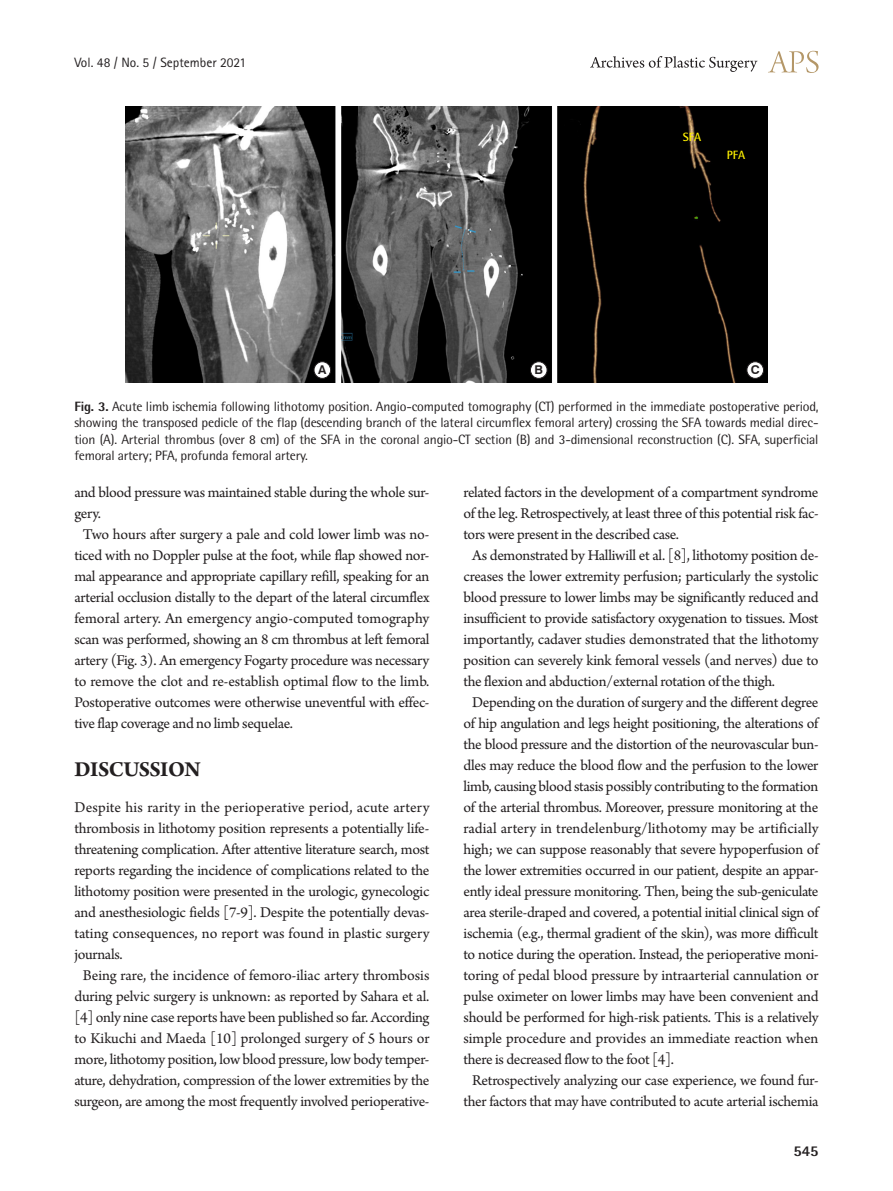
<style>
.page{position:relative;width:893px;height:1191px;background:#fff}
.page>*{position:absolute;margin:0;border:0;box-sizing:border-box;transform-origin:0 0}
.대제목{font:700 22.5px "Arno Pro";letter-spacing:-.02em;color:#231f20}
.본문{font:15.75px/21px "Arno Pro";letter-spacing:-.02em;color:#231f20;text-align:justify}
.본문_0{font:15.75px/21px "Arno Pro";color:#231f20;text-align:justify}
.t1{font:800 15px "Rotis Semi Sans Std";color:#231f20}
.표그림제목{font:13.5px/16.2px "Rotis Semi Sans Std";letter-spacing:-.015em;color:#231f20;text-align:justify}
.t2{font:13.5px "Rotis Sans Serif Std";color:#231f20}
.t3{font:700 12.15px "Swiss 721 BT";color:#231f20}
.그림지문{font:700 12px "Rotis Semi Sans Std";letter-spacing:-.01em;color:#fff101}
.s1{font-weight:800}
</style>
<div class="page">
<svg style="left:768px;top:51px;width:51px;height:22px"></svg>
<svg style="left:590px;top:56px;width:167px;height:16px"></svg>
<img style="left:125px;top:106px;width:643px;height:277px">
<div style="left:314px;top:362px;width:17px;height:16px;background:#fff;border-radius:50%"></div>
<div style="left:314px;top:361px;width:17px;height:17px;border:1px solid #231f20;border-radius:50%"></div>
<div style="left:530px;top:362px;width:17px;height:16px;background:#fff;border-radius:50%"></div>
<div style="left:530px;top:361px;width:17px;height:17px;border:1px solid #231f20;border-radius:50%"></div>
<div style="left:747px;top:362px;width:16px;height:16px;background:#fff;border-radius:50%"></div>
<div style="left:747px;top:361px;width:17px;height:17px;border:1px solid #231f20;border-radius:50%"></div>
<p class="t2" style="left:74px;top:54px;width:173px">Vol. 48 / No. 5 / September 2021</p>
<p class="그림지문" style="left:683px;top:129px;width:20px">SFA</p>
<p class="그림지문" style="left:727px;top:148px;width:20px">PFA</p>
<p class="t3" style="left:318px;top:362px;width:10px">A</p>
<p class="t3" style="left:534px;top:362px;width:10px">B</p>
<p class="t3" style="left:751px;top:362px;width:10px">C</p>
<p class="표그림제목" style="left:74px;top:398px;width:746px"><span class="s1">Fig. 3.</span> Acute limb ischemia following lithotomy position. Angio-computed tomography (CT) performed in the immediate postoperative period, showing the transposed pedicle of the flap (descending branch of the lateral circumflex femoral artery) crossing the SFA towards medial direc&shy;tion (A). Arterial thrombus (over 8 cm) of the SFA in the coronal angio-CT section (B) and 3-dimensional reconstruction (C). SFA, superficial femoral artery; PFA, profunda femoral artery.</p>
<p class="본문" style="left:74px;top:483px;width:357px">and blood pressure was maintained stable during the whole sur&shy;gery.</p>
<p class="본문" style="left:74px;top:525px;width:357px;text-indent:9px">Two hours after surgery a pale and cold lower limb was no&shy;ticed with no Doppler pulse at the foot, while flap showed nor&shy;mal appearance and appropriate capillary refill, speaking for an arterial occlusion distally to the depart of the lateral circumflex femoral artery. An emergency angio-computed tomography scan was performed, showing an 8 cm thrombus at left femoral artery (Fig. 3). An emergency Fogarty procedure was necessary to remove the clot and re-establish optimal flow to the limb.<br>Postoperative outcomes were otherwise uneventful with effec&shy;tive flap coverage and no limb sequelae.</p>
<p class="대제목" style="left:74px;top:756px;width:128px">DISCUSSION</p>
<p class="본문_0" style="left:74px;top:798px;width:357px">Despite his rarity in the perioperative period, acute artery thrombosis in lithotomy position represents a potentially life&shy;threatening complication. After attentive literature search, most reports regarding the incidence of complications related to the lithotomy position were presented in the urologic, gynecologic and anesthesiologic fields [7-9]. Despite the potentially devas&shy;tating consequences, no report was found in plastic surgery journals.</p>
<p class="본문" style="left:74px;top:966px;width:357px;text-align:center">Being rare, the incidence of femoro-iliac artery thrombosis during pelvic surgery is unknown: as reported by Sahara et al. [4] only nine case reports have been published so far. According to Kikuchi and Maeda [10] prolonged surgery of 5 hours or more, lithotomy position, low blood pressure, low body temper&shy;ature, dehydration, compression of the lower extremities by the surgeon, are among the most frequently involved perioperative-</p>
<p class="본문" style="left:463px;top:483px;width:357px">related factors in the development of a compartment syndrome of the leg. Retrospectively, at least three of this potential risk fac&shy;tors were present in the described case.</p>
<p class="본문" style="left:463px;top:546px;width:357px;text-indent:9px">As demonstrated by Halliwill et al. [8], lithotomy position de&shy;creases the lower extremity perfusion; particularly the systolic blood pressure to lower limbs may be significantly reduced and insufficient to provide satisfactory oxygenation to tissues. Most importantly, cadaver studies demonstrated that the lithotomy position can severely kink femoral vessels (and nerves) due to the flexion and abduction/external rotation of the thigh.</p>
<p class="본문" style="left:463px;top:693px;width:357px;text-indent:9px">Depending on the duration of surgery and the different degree of hip angulation and legs height positioning, the alterations of the blood pressure and the distortion of the neurovascular bun&shy;dles may reduce the blood flow and the perfusion to the lower limb, causing blood stasis possibly contributing to the formation of the arterial thrombus. Moreover, pressure monitoring at the radial artery in trendelenburg/lithotomy may be artificially high; we can suppose reasonably that severe hypoperfusion of the lower extremities occurred in our patient, despite an appar&shy;ently ideal pressure monitoring. Then, being the sub-geniculate area sterile-draped and covered, a potential initial clinical sign of ischemia (e.g., thermal gradient of the skin), was more difficult to notice during the operation. Instead, the perioperative moni&shy;toring of pedal blood pressure by intraarterial cannulation or pulse oximeter on lower limbs may have been convenient and should be performed for high-risk patients. This is a relatively simple procedure and provides an immediate reaction when there is decreased flow to the foot [4].</p>
<p class="본문" style="left:463px;top:1071px;width:357px;text-align:center">Retrospectively analyzing our case experience, we found fur&shy;ther factors that may have contributed to acute arterial ischemia</p>
<p class="t1" style="left:793px;top:1141px;width:27px">545</p>
</div>
